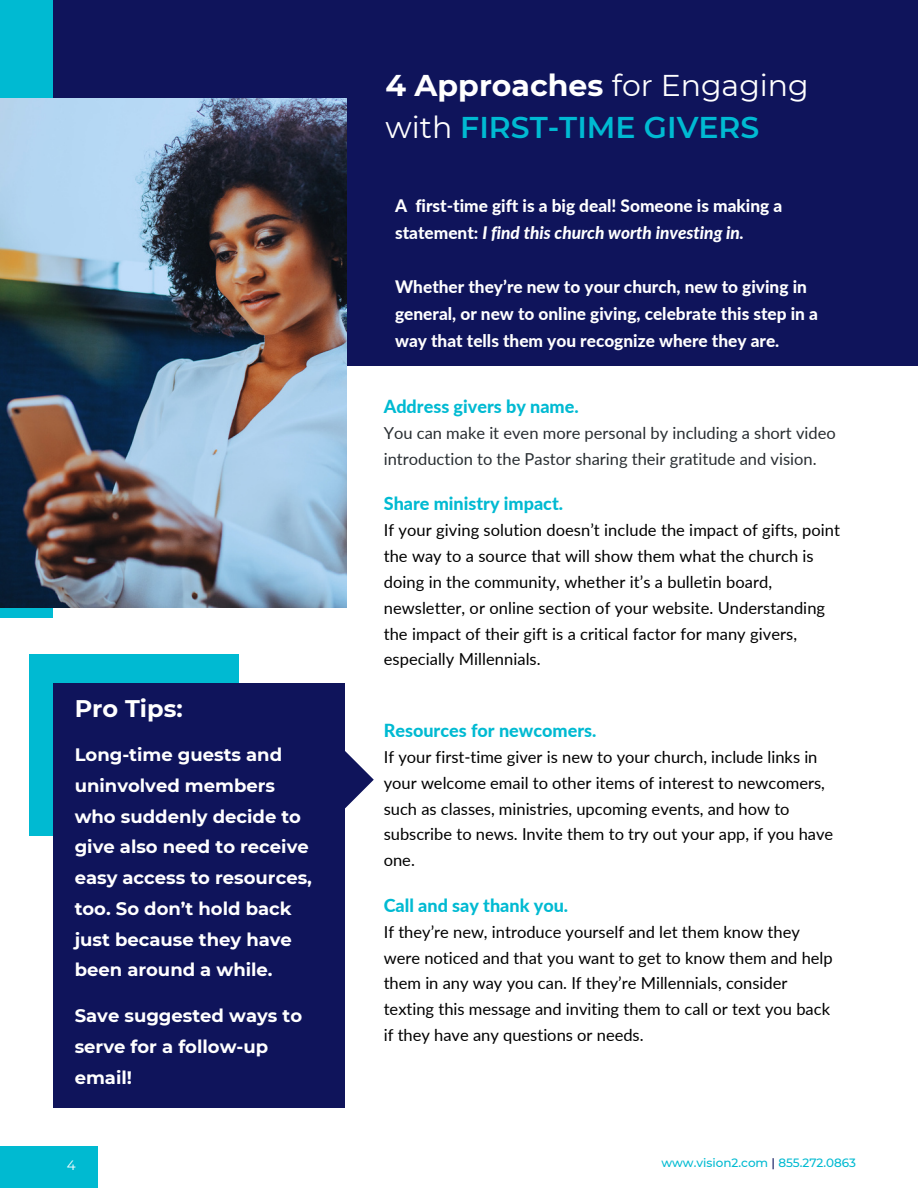
<style>
.page{position:relative;width:918px;height:1188px;background:#fff}
.page>*{position:absolute;margin:0;border:0;box-sizing:border-box;transform-origin:0 0}
.t1{font:600 30px/41.7px "Montserrat";color:#00bad2}
.t2{font:700 24px "Montserrat";color:#fff}
.t3{font:700 18px/30.8px "Montserrat";color:#fff}
.t4{font:800 18px "Lato";color:#00bad2}
.t5{font:800 17.25px/27px "Lato";color:#fff}
.t6{font:16.5px/25.8px "Lato";color:#000}
.t7{font:16.5px/25.8px "Lato";color:#292e32}
.t8{font:13.5px "Montserrat";color:#fff}
.t9{font:500 12px "Montserrat";color:#00bad1}
.s1{font-weight:700;color:#fff}
.s2{font-weight:400;color:#fff}
.s3{font-style:italic}
.s4{color:#0b135a}
</style>
<div class="page">
<div style="left:53px;top:0;width:865px;height:366px;background:#0f145b"></div>
<div style="left:0;top:0;width:53px;height:618px;background:#00bad2"></div>
<div style="left:29px;top:654px;width:209px;height:182px;background:#00bad2"></div>
<div style="left:0;top:1147px;width:98px;height:41px;background:#00bad1"></div>
<img style="left:0;top:99px;width:347px;height:508px">
<div style="left:53px;top:683px;width:292px;height:424px;background:#0f145b"></div>
<svg style="left:345px;top:751px;width:29px;height:57px"></svg>
<p class="t2" style="left:75px;top:693px;width:110px">Pro Tips:</p>
<h4 class="t3" style="left:75px;top:739px;width:239px">Long-time guests and uninvolved members who suddenly decide to give also need to receive easy access to resources, too. So don’t hold back just because they have been around a while.</h4>
<h4 class="t3" style="left:75px;top:1000px;width:229px">Save suggested ways to serve for a follow-up email!</h4>
<h1 class="t8" style="left:67px;top:1157px;width:10px">4</h1>
<h4 class="t1" style="left:386px;top:65px;width:425px"><span class="s1">4 Approaches</span> <span class="s2">for Engaging with</span> FIRST-TIME GIVERS</h4>
<h3 class="t5" style="left:395px;top:191px;width:389px">A first-time gift is a big deal! Someone is making a statement: <span class="s3">I find this church worth investing in.</span></h3>
<h3 class="t5" style="left:395px;top:272px;width:424px">Whether they’re new to your church, new to giving in general, or new to online giving, celebrate this step in a way that tells them you recognize where they are.</h3>
<p class="t4" style="left:384px;top:395px;width:197px">Address givers by name.</p>
<p class="t7" style="left:384px;top:419px;width:454px">You can make it even more personal by including a short video introduction to the Pastor sharing their gratitude and vision.</p>
<h3 class="t4" style="left:384px;top:492px;width:181px">Share ministry impact.</h3>
<h3 class="t6" style="left:384px;top:517px;width:458px">If your giving solution doesn’t include the impact of gifts, point the way to a source that will show them what the church is doing in the community, whether it’s a bulletin board, newsletter, or online section of your website. Understanding the impact of their gift is a critical factor for many givers, especially Millennials.</h3>
<h2 class="t4" style="left:384px;top:719px;width:214px">Resources for newcomers.</h2>
<h2 class="t6" style="left:384px;top:744px;width:451px">If your first-time giver is new to your church, include links in your welcome email to other items of interest to newcomers, such as classes, ministries, upcoming events, and how to subscribe to news. Invite them to try out your app, if you have one.</h2>
<h3 class="t4" style="left:384px;top:894px;width:186px">Call and say thank you.</h3>
<h3 class="t6" style="left:384px;top:918px;width:451px">If they’re new, introduce yourself and let them know they were noticed and that you want to get to know them and help them in any way you can. If they’re Millennials, consider texting this message and inviting them to call or text you back if they have any questions or needs.</h3>
<h4 class="t9" style="left:661px;top:1155px;width:196px">www.vision2.com <span class="s4">|</span> 855.272.0863</h4>
</div>
